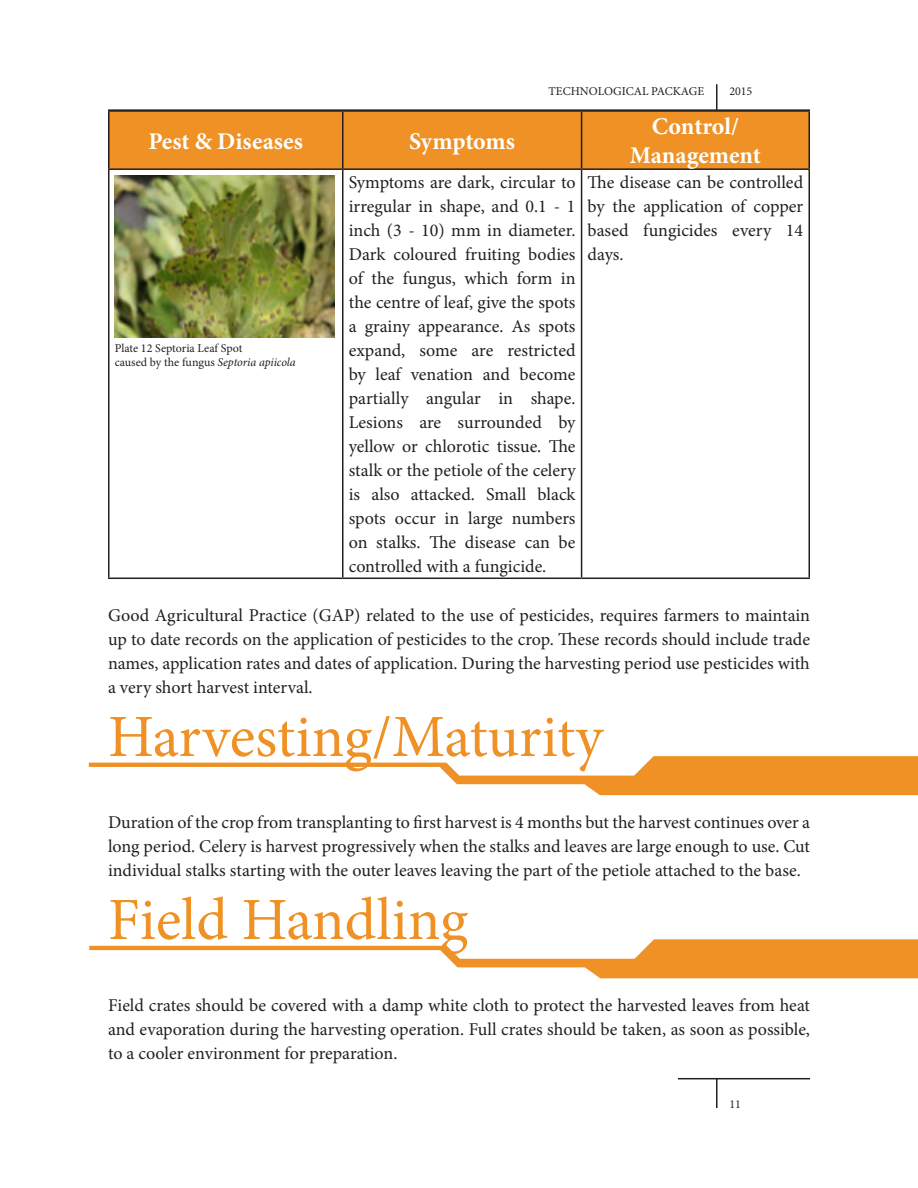
<style>
.page{position:relative;width:918px;height:1188px;background:#fff}
.page>*{position:absolute;margin:0;border:0;box-sizing:border-box;transform-origin:0 0}
.Heading{font:60px "Minion Pro";letter-spacing:-.005em;color:#ef9125}
.Table_Heading{font:700 24px/28.8px "Minion Pro";letter-spacing:-.005em;color:#fff;text-align:center}
.Paragraph_Style_1{font:18px/24px "Minion Pro";color:#231f20;text-align:justify}
.t1{font:12px "Minion Pro";color:#231f20}
.s1{font-style:italic}
</style>
<div class="page">
<hr style="left:678px;top:1078px;width:132px;height:1px;background:#231f20">
<hr style="left:716px;top:1078px;width:2px;height:30px;background:#231f20">
<hr style="left:108px;top:109px;width:702px;height:2px;background:#231f20">
<hr style="left:716px;top:84px;width:2px;height:27px;background:#231f20">
<div style="left:110px;top:112px;width:698px;height:56px;background:#ef9125"></div>
<hr style="left:108px;top:170px;width:2px;height:408px;background:#231f20">
<hr style="left:342px;top:170px;width:2px;height:408px;background:#231f20">
<hr style="left:581px;top:170px;width:1px;height:408px;background:#231f20">
<hr style="left:808px;top:170px;width:2px;height:408px;background:#231f20">
<hr style="left:108px;top:578px;width:235px;height:1px;background:#231f20">
<hr style="left:343px;top:578px;width:239px;height:1px;background:#231f20">
<hr style="left:582px;top:578px;width:228px;height:1px;background:#231f20">
<hr style="left:108px;top:110px;width:235px;height:2px;background:#201d1e">
<hr style="left:108px;top:112px;width:2px;height:56px;background:#201d1e">
<hr style="left:343px;top:110px;width:239px;height:2px;background:#201d1e">
<hr style="left:342px;top:112px;width:2px;height:56px;background:#201d1e">
<hr style="left:582px;top:110px;width:228px;height:2px;background:#201d1e">
<hr style="left:581px;top:112px;width:1px;height:56px;background:#201d1e">
<hr style="left:808px;top:112px;width:2px;height:56px;background:#201d1e">
<hr style="left:108px;top:168px;width:235px;height:2px;background:#201d1e">
<hr style="left:343px;top:168px;width:239px;height:2px;background:#201d1e">
<hr style="left:582px;top:168px;width:228px;height:2px;background:#201d1e">
<img style="left:115px;top:175px;width:220px;height:162px">
<svg style="left:89px;top:756px;width:829px;height:39px"></svg>
<svg style="left:89px;top:939px;width:829px;height:39px"></svg>
<p class="Table_Heading" style="left:149px;top:126px;width:156px">Pest &amp; Diseases</p>
<p class="Table_Heading" style="left:409px;top:126px;width:107px">Symptoms</p>
<p class="t1" style="left:549px;top:83px;width:157px">TECHNOLOGICAL PACKAGE</p>
<p class="t1" style="left:729px;top:83px;width:25px">2015</p>
<p class="Table_Heading" style="left:630px;top:112px;width:133px">Control/<br>Management</p>
<p class="Paragraph_Style_1" style="left:349px;top:171px;width:228px">Symptoms are dark, circular to irregular in shape, and 0.1 - 1 inch (3 - 10) mm in diameter.<br>Dark coloured fruiting bodies of the fungus, which form in the centre of leaf, give the spots a grainy appearance. As spots expand, some are restricted by leaf venation and become partially angular in shape.<br>Lesions are surrounded by yellow or chlorotic tissue. The stalk or the petiole of the celery is also attacked. Small black spots occur in large numbers on stalks. The disease can be controlled with a fungicide.</p>
<p class="Paragraph_Style_1" style="left:588px;top:171px;width:217px">The disease can be controlled by the application of copper based fungicides every 14 days.</p>
<p class="Paragraph_Style_1" style="left:108px;top:603px;width:704px">Good Agricultural Practice (GAP) related to the use of pesticides, requires farmers to maintain up to date records on the application of pesticides to the crop. These records should include trade names, application rates and dates of application. During the harvesting period use pesticides with a very short harvest interval.</p>
<p class="Heading" style="left:108px;top:697px;width:496px">Harvesting/Maturity</p>
<p class="t1" style="left:115px;top:340px;width:129px">Plate 12 Septoria Leaf Spot</p>
<p class="t1" style="left:115px;top:354px;width:183px">caused by the fungus <span class="s1">Septoria apiicola</span></p>
<p class="Paragraph_Style_1" style="left:108px;top:810px;width:704px">Duration of the crop from transplanting to first harvest is 4 months but the harvest continues over a long period. Celery is harvest progressively when the stalks and leaves are large enough to use. Cut individual stalks starting with the outer leaves leaving the part of the petiole attached to the base.</p>
<p class="Heading" style="left:108px;top:880px;width:362px">Field Handling</p>
<p class="Paragraph_Style_1" style="left:108px;top:993px;width:704px">Field crates should be covered with a damp white cloth to protect the harvested leaves from heat and evaporation during the harvesting operation. Full crates should be taken, as soon as possible, to a cooler environment for preparation.</p>
<p class="t1" style="left:729px;top:1096px;width:13px">11</p>
</div>
